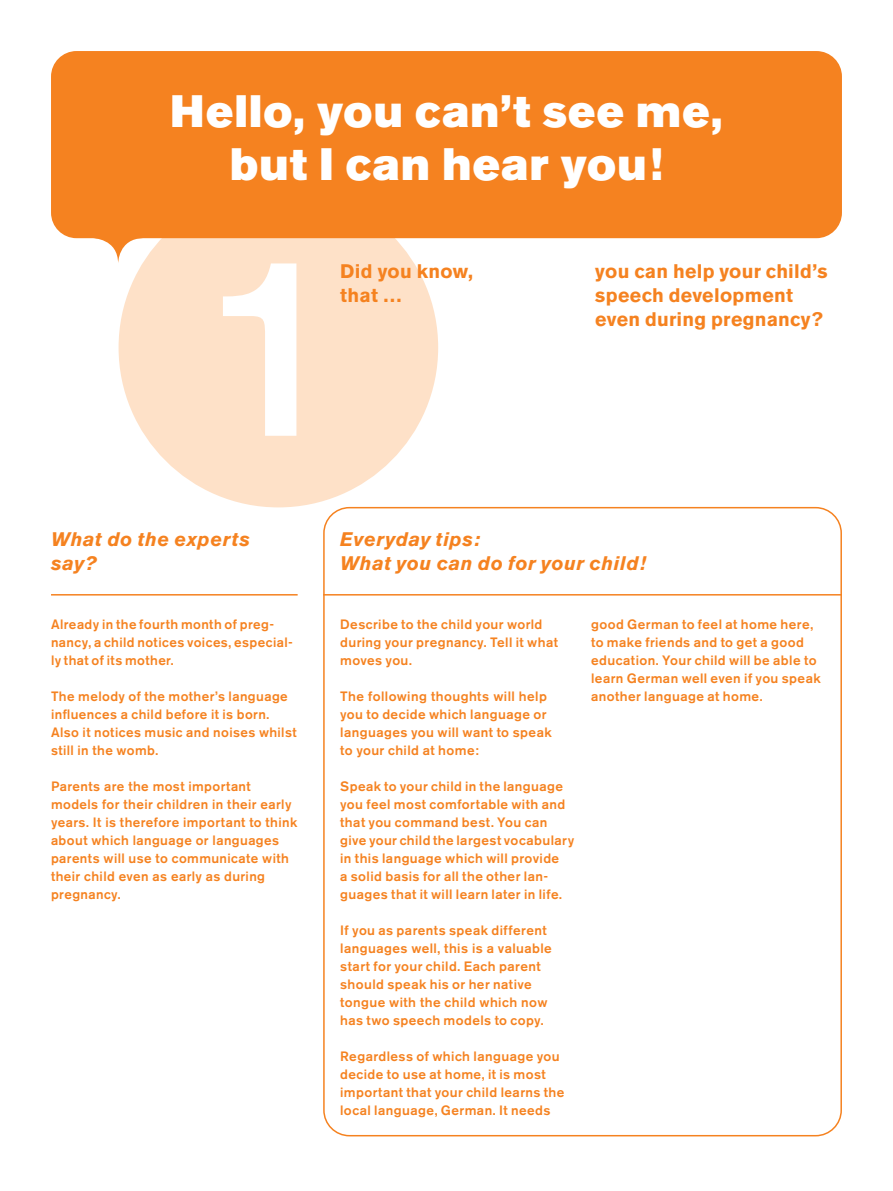
<style>
.page{position:relative;width:893px;height:1191px;background:#fff}
.page>*{position:absolute;margin:0;border:0;box-sizing:border-box;transform-origin:0 0}
.Zitate_gross{font:500 255.15px "Akzidenz Grotesk BE";color:#fff}
.zitate{font:45px "Akzidenz Grotesk BE Super";letter-spacing:.03em;color:#fff}
.Titeltexte{font:700 19.5px/24px "Akzidenz Grotesk BE";letter-spacing:.015em;color:#f58220}
.Titeltexte-2{font:italic 700 19.5px/24px "Akzidenz Grotesk BE";letter-spacing:.03em;color:#f58220}
.Lauftexte_Tipps_farb{font:500 13.5px/18px "Akzidenz Grotesk BE";letter-spacing:.03em;color:#f58220}
</style>
<div class="page">
<div style="left:119px;top:188px;width:319px;height:319px;background:#fee1c8;border-radius:50%"></div>
<hr style="left:51px;top:594px;width:247px;height:1px;background:#f58220">
<div style="left:51px;top:51px;width:791px;height:187px;background:#f58220;border-radius:26px"></div>
<svg style="left:93px;top:213px;width:51px;height:51px;fill:#f58220"></svg>
<hr style="left:323px;top:594px;width:519px;height:1px;background:#f58220">
<p class="zitate" style="left:171px;top:85px;width:553px">Hello, you can’t see me,</p>
<p class="zitate" style="left:230px;top:138px;width:434px">but I can hear you!</p>
<p class="Zitate_gross" style="left:204px;top:190px;width:145px">1</p>
<p class="Titeltexte" style="left:595px;top:260px;width:234px">you can help your child’s speech development</p>
<p class="Titeltexte" style="left:340px;top:260px;width:134px">Did you know,</p>
<p class="Titeltexte" style="left:340px;top:284px;width:64px">that …</p>
<p class="Titeltexte" style="left:595px;top:308px;width:229px">even during pregnancy?</p>
<p class="Titeltexte-2" style="left:51px;top:527px;width:201px">What do the experts say?</p>
<p class="Lauftexte_Tipps_farb" style="left:51px;top:615px;width:243px">Already in the fourth month of preg&shy;nancy, a child notices voices, especial&shy;ly that of its mother.</p>
<p class="Lauftexte_Tipps_farb" style="left:51px;top:687px;width:247px">The melody of the mother’s language influences a child before it is born.<br>Also it notices music and noises whilst still in the womb.</p>
<p class="Lauftexte_Tipps_farb" style="left:51px;top:777px;width:248px">Parents are the most important models for their children in their early years. It is therefore important to think about which language or languages parents will use to communicate with their child even as early as during pregnancy.</p>
<p class="Titeltexte-2" style="left:340px;top:527px;width:141px">Everyday tips:</p>
<p class="Titeltexte-2" style="left:340px;top:551px;width:307px">What you can do for your child!</p>
<p class="Lauftexte_Tipps_farb" style="left:340px;top:615px;width:219px">Describe to the child your world during your pregnancy. Tell it what moves you.</p>
<p class="Lauftexte_Tipps_farb" style="left:340px;top:687px;width:213px">The following thoughts will help you to decide which language or languages you will want to speak to your child at home:</p>
<p class="Lauftexte_Tipps_farb" style="left:340px;top:777px;width:235px">Speak to your child in the language you feel most comfortable with and that you command best. You can give your child the largest vocabulary in this language which will provide<br>a solid basis for all the other lan&shy;guages that it will learn later in life.</p>
<p class="Lauftexte_Tipps_farb" style="left:340px;top:921px;width:213px">If you as parents speak different languages well, this is a valuable start for your child. Each parent should speak his or her native tongue with the child which now has two speech models to copy.</p>
<p class="Lauftexte_Tipps_farb" style="left:340px;top:1047px;width:226px">Regardless of which language you decide to use at home, it is most important that your child learns the local language, German. It needs</p>
<p class="Lauftexte_Tipps_farb" style="left:591px;top:615px;width:231px">good German to feel at home here, to make friends and to get a good education. Your child will be able to learn German well even if you speak another language at home.</p>
</div>
